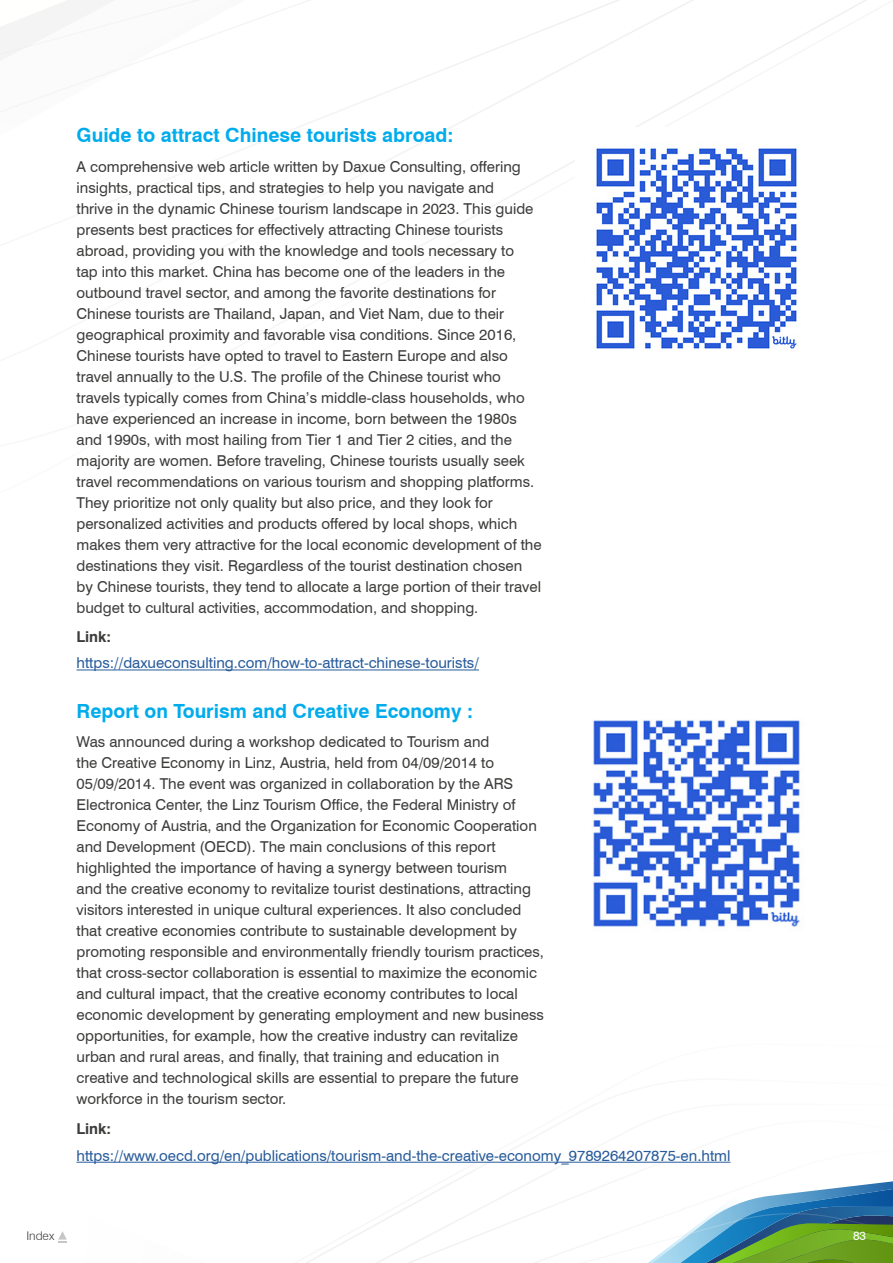
<style>
.page{position:relative;width:893px;height:1263px;background:#fff}
.page>*{position:absolute;margin:0;border:0;box-sizing:border-box;transform-origin:0 0}
.t1{font:700 19.5px "Swiss 721 BT";color:#00acec}
.t2{font:15px/21px "Swiss 721 BT";color:#3c3c3b}
.t3{font:15px "Swiss 721 BT";color:#275b9b}
.t4{font:700 15px "Swiss 721 BT";color:#3c3c3b}
.t5{font:300 12px "Swiss 721 BT";color:#3c3c3b}
.t6{font:12px "Swiss 721 BT";color:#fff}
</style>
<div class="page">
<svg style="left:275px;top:1141px;width:252px;height:122px"></svg>
<svg style="left:507px;top:1151px;width:386px;height:112px"></svg>
<svg style="left:0;top:0;width:866px;height:310px"></svg>
<img style="left:576px;top:128px;width:240px;height:223px">
<img style="left:593px;top:720px;width:209px;height:207px">
<hr style="left:77px;top:669px;width:402px;height:1px;background:#275b9b">
<hr style="left:77px;top:1162px;width:653px;height:1px;background:#275b9b">
<svg style="left:58px;top:1231px;width:9px;height:12px"></svg>
<h1 class="t1" style="left:77px;top:122px;width:378px">Guide to attract Chinese tourists abroad:</h1>
<p class="t2" style="left:77px;top:155px;width:467px">A comprehensive web article written by Daxue Consulting, offering insights, practical tips, and strategies to help you navigate and<br>thrive in the dynamic Chinese tourism landscape in 2023. This guide presents best practices for effectively attracting Chinese tourists abroad, providing you with the knowledge and tools necessary to<br>tap into this market. China has become one of the leaders in the outbound travel sector, and among the favorite destinations for Chinese tourists are Thailand, Japan, and Viet Nam, due to their geographical proximity and favorable visa conditions. Since 2016, Chinese tourists have opted to travel to Eastern Europe and also travel annually to the U.S. The profile of the Chinese tourist who travels typically comes from China’s middle-class households, who have experienced an increase in income, born between the 1980s and 1990s, with most hailing from Tier 1 and Tier 2 cities, and the majority are women. Before traveling, Chinese tourists usually seek travel recommendations on various tourism and shopping platforms.<br>They prioritize not only quality but also price, and they look for personalized activities and products offered by local shops, which makes them very attractive for the local economic development of the destinations they visit. Regardless of the tourist destination chosen by Chinese tourists, they tend to allocate a large portion of their travel budget to cultural activities, accommodation, and shopping.</p>
<p class="t4" style="left:77px;top:627px;width:36px">Link:</p>
<p class="t3" style="left:77px;top:653px;width:404px">https://daxueconsulting.com/how-to-attract-chinese-tourists/</p>
<h1 class="t1" style="left:77px;top:697px;width:398px">Report on Tourism and Creative Economy :</h1>
<p class="t2" style="left:77px;top:731px;width:469px">Was announced during a workshop dedicated to Tourism and<br>the Creative Economy in Linz, Austria, held from 04/09/2014 to 05/09/2014. The event was organized in collaboration by the ARS Electronica Center, the Linz Tourism Office, the Federal Ministry of Economy of Austria, and the Organization for Economic Cooperation and Development (OECD). The main conclusions of this report highlighted the importance of having a synergy between tourism<br>and the creative economy to revitalize tourist destinations, attracting visitors interested in unique cultural experiences. It also concluded that creative economies contribute to sustainable development by promoting responsible and environmentally friendly tourism practices, that cross-sector collaboration is essential to maximize the economic and cultural impact, that the creative economy contributes to local economic development by generating employment and new business opportunities, for example, how the creative industry can revitalize urban and rural areas, and finally, that training and education in creative and technological skills are essential to prepare the future workforce in the tourism sector.</p>
<p class="t4" style="left:77px;top:1118px;width:36px">Link:</p>
<p class="t3" style="left:77px;top:1145px;width:655px">https://www.oecd.org/en/publications/tourism-and-the-creative-economy_9789264207875-en.html</p>
<p class="t5" style="left:26px;top:1229px;width:29px">Index</p>
<p class="t6" style="left:853px;top:1228px;width:15px">83</p>
</div>
